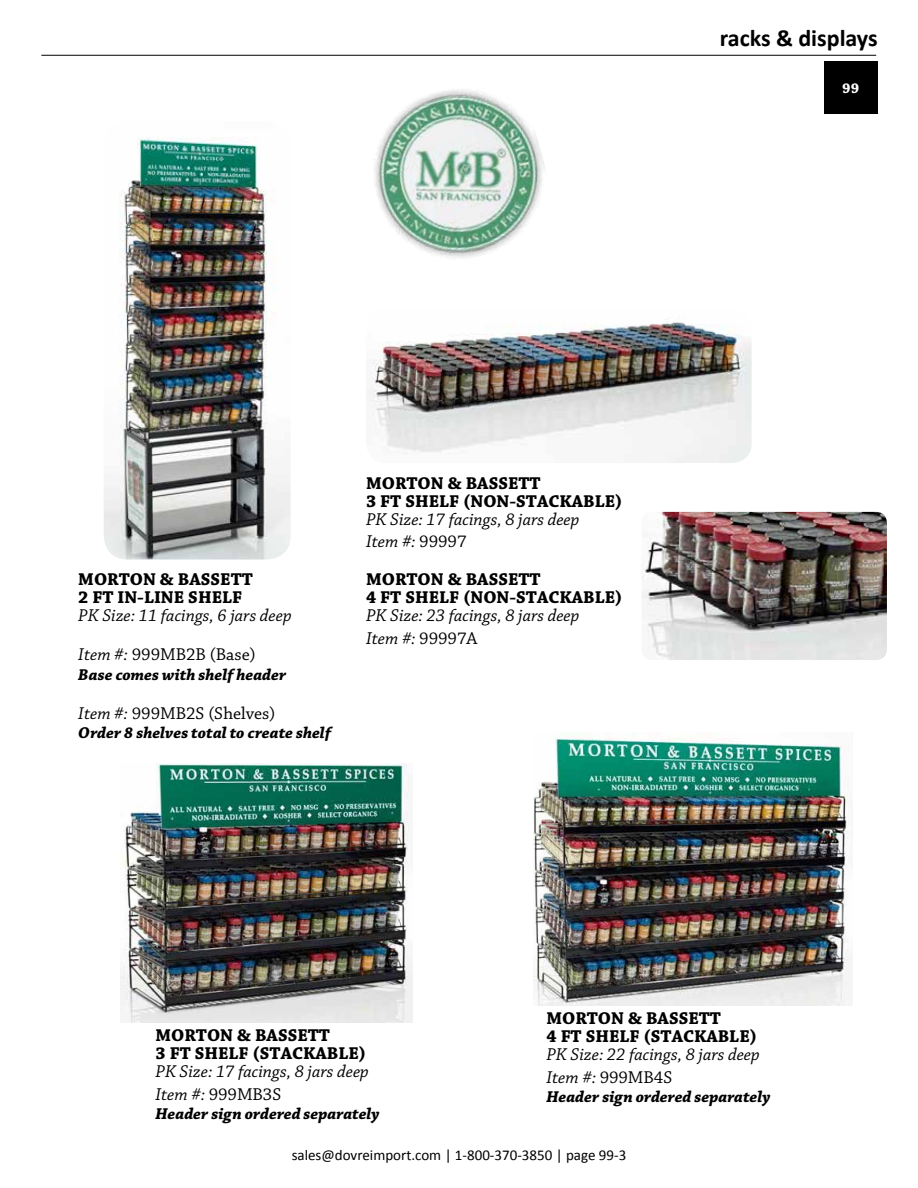
<style>
.page{position:relative;width:918px;height:1188px;background:#fff}
.page>*{position:absolute;margin:0;border:0;box-sizing:border-box;transform-origin:0 0}
.t1{font:700 24px "Calibri";color:#000}
.t2{font:italic 18px/22.5px "Chaparral Pro";letter-spacing:.005em;color:#000}
.t3{font:700 18px/18px "Chaparral Pro";color:#000}
.t4{font:18px "Chaparral Pro";color:#000}
.t5{font:italic 700 16.5px "Chaparral Pro";color:#000}
.t6{font:15px "Calibri";color:#000}
.t7{font:700 15px "Chaparral Pro";color:#fff}
.s1{font-style:normal}
.s2{font-style:italic}
</style>
<div class="page">
<div style="left:824px;top:61px;width:54px;height:52px;background:#000"></div>
<hr style="left:41px;top:55px;width:835px;height:1px;background:#000">
<img style="left:366px;top:318px;width:386px;height:145px">
<img style="left:104px;top:137px;width:187px;height:423px">
<img style="left:374px;top:90px;width:171px;height:168px">
<img style="left:642px;top:512px;width:245px;height:148px">
<img style="left:534px;top:732px;width:319px;height:273px">
<img style="left:121px;top:763px;width:292px;height:259px">
<h1 class="t1" style="left:720px;top:21px;width:159px">racks &amp; displays</h1>
<p class="t7" style="left:842px;top:79px;width:18px">99</p>
<p class="t3" style="left:78px;top:571px;width:176px">MORTON &amp; BASSETT<br>2 FT IN-LINE SHELF</p>
<p class="t2" style="left:78px;top:597px;width:215px;line-height:39px">PK Size: 11 facings, 6 jars deep<br>Item #: <span class="s1">999MB2B (Base)</span></p>
<p class="t5" style="left:78px;top:665px;width:210px">Base comes with shelf header</p>
<p class="t4" style="left:78px;top:703px;width:199px"><span class="s2">Item #:</span> 999MB2S (Shelves)</p>
<p class="t5" style="left:78px;top:724px;width:254px">Order 8 shelves total to create shelf</p>
<p class="t3" style="left:366px;top:474px;width:258px">MORTON &amp; BASSETT<br>3 FT SHELF (NON-STACKABLE)</p>
<p class="t2" style="left:366px;top:508px;width:215px">PK Size: 17 facings, 8 jars deep<br>Item #: <span class="s1">99997</span></p>
<p class="t3" style="left:366px;top:571px;width:258px">MORTON &amp; BASSETT<br>4 FT SHELF (NON-STACKABLE)</p>
<p class="t2" style="left:366px;top:605px;width:215px">PK Size: 23 facings, 8 jars deep<br>Item #: <span class="s1">99997A</span></p>
<p class="t3" style="left:546px;top:1010px;width:212px">MORTON &amp; BASSETT<br>4 FT SHELF (STACKABLE)</p>
<p class="t2" style="left:546px;top:1044px;width:215px">PK Size: 22 facings, 8 jars deep<br>Item #: <span class="s1">999MB4S</span></p>
<p class="t5" style="left:546px;top:1087px;width:226px">Header sign ordered separately</p>
<p class="t3" style="left:156px;top:1027px;width:212px">MORTON &amp; BASSETT<br>3 FT SHELF (STACKABLE)</p>
<p class="t2" style="left:156px;top:1061px;width:215px">PK Size: 17 facings, 8 jars deep<br>Item #: <span class="s1">999MB3S</span></p>
<p class="t5" style="left:156px;top:1104px;width:226px">Header sign ordered separately</p>
<p class="t6" style="left:292px;top:1144px;width:336px">sales@dovreimport.com | 1-800-370-3850 | page 99-3</p>
</div>
